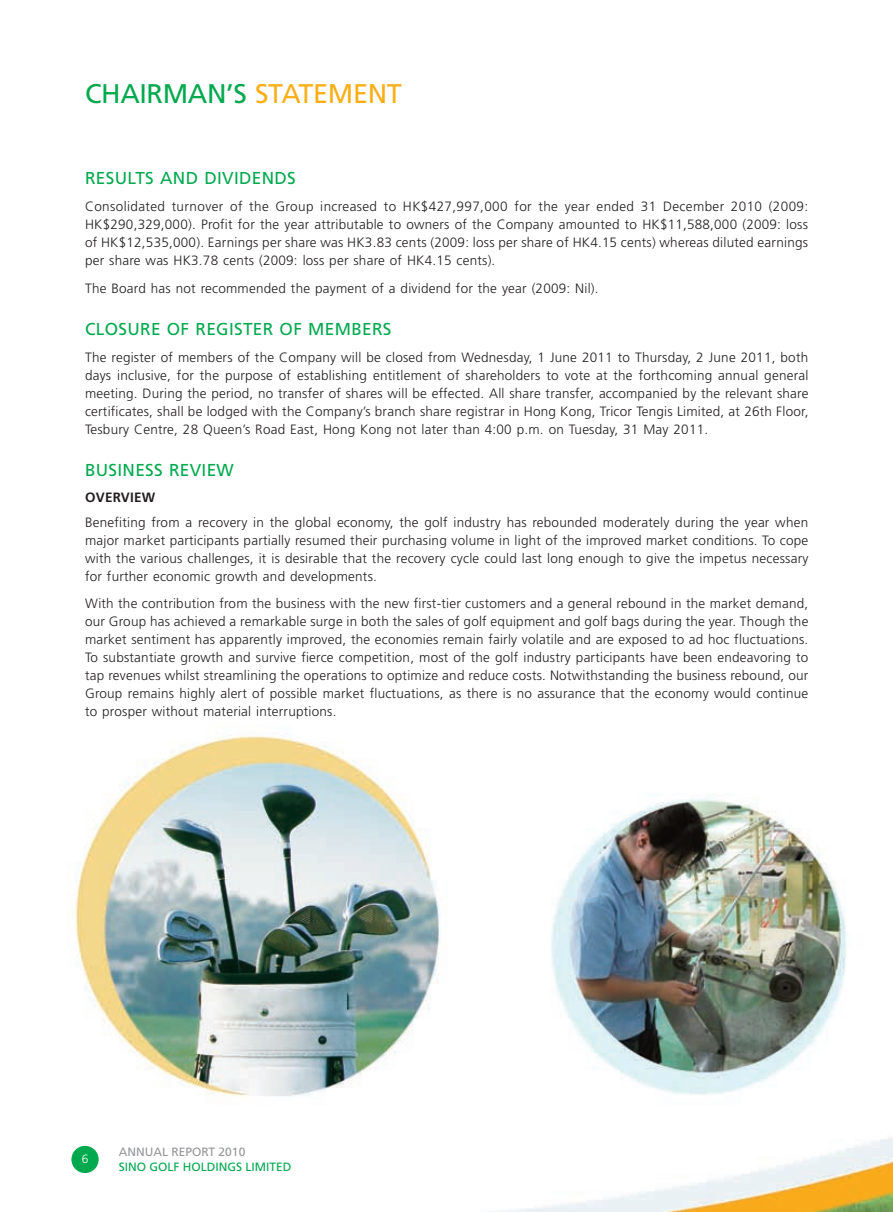
<style>
.page{position:relative;width:893px;height:1212px;background:#fff}
.page>*{position:absolute;margin:0;border:0;box-sizing:border-box;transform-origin:0 0}
.t1{font:27px "Frutiger LT Std";letter-spacing:-.015em;color:#00a94e}
.t2{font:17.25px "Frutiger LT Std";letter-spacing:.015em;color:#00a94e}
.t3{font:300 13.5px/18px "Frutiger LT Std";letter-spacing:.015em;color:#231f20;text-align:justify}
.t4{font:12px/15px "Frutiger LT Std";color:#939598}
.t5{font:12px "Frutiger LT Std";color:#00a94e}
.s1{color:#faaf18}
.s2{font-weight:700}
.s3{color:#00a94e}
</style>
<div class="page">
<img style="left:73px;top:733px;width:820px;height:479px">
<div style="left:71px;top:1146px;width:28px;height:27px;background:#00a94e;border-radius:50%"></div>
<p class="t1" style="left:85px;top:77px;width:318px">CHAIRMAN’S <span class="s1">STATEMENT</span></p>
<p class="t2" style="left:85px;top:168px;width:11px">RESULTS</p>
<p class="t2" style="left:160px;top:168px;width:136px">AND DIVIDENDS</p>
<p class="t3" style="left:85px;top:197px;width:725px">Consolidated turnover of the Group increased to HK$427,997,000 for the year ended 31 December 2010 (2009:<br>HK$290,329,000). Profit for the year attributable to owners of the Company amounted to HK$11,588,000 (2009: loss of HK$12,535,000). Earnings per share was HK3.83 cents (2009: loss per share of HK4.15 cents) whereas diluted earnings per share was HK3.78 cents (2009: loss per share of HK4.15 cents).</p>
<p class="t3" style="left:85px;top:280px;width:515px">The Board has not recommended the payment of a dividend for the year (2009: Nil).</p>
<p class="t2" style="left:85px;top:319px;width:23px">CLOSURE</p>
<p class="t2" style="left:167px;top:319px;width:72px">OF REGISTER</p>
<p class="t2" style="left:280px;top:319px;width:43px">OF MEM</p>
<p class="t2" style="left:351px;top:319px;width:21px">BERS</p>
<p class="t3" style="left:85px;top:348px;width:725px">The register of members of the Company will be closed from Wednesday, 1 June 2011 to Thursday, 2 June 2011, both days inclusive, for the purpose of establishing entitlement of shareholders to vote at the forthcoming annual general meeting. During the period, no transfer of shares will be effected. All share transfer, accompanied by the relevant share certificates, shall be lodged with the Company’s branch share registrar in Hong Kong, Tricor Tengis Limited, at 26th Floor, Tesbury Centre, 28 Queen’s Road East, Hong Kong not later than 4:00 p.m. on Tuesday, 31 May 2011.</p>
<p class="t2" style="left:85px;top:460px;width:22px">BUSINESS</p>
<p class="t2" style="left:169px;top:460px;width:66px">REVIEW</p>
<p class="t3" style="left:85px;top:486px;width:725px;line-height:24.5px"><span class="s2">OVERVIEW<br></span>Benefiting from a recovery in the global economy, the golf industry has rebounded moderately during the year when</p>
<p class="t3" style="left:85px;top:531px;width:725px">major market participants partially resumed their purchasing volume in light of the improved market conditions. To cope with the various challenges, it is desirable that the recovery cycle could last long enough to give the impetus necessary for further economic growth and developments.</p>
<p class="t3" style="left:85px;top:594px;width:725px">With the contribution from the business with the new first-tier customers and a general rebound in the market demand, our Group has achieved a remarkable surge in both the sales of golf equipment and golf bags during the year. Though the market sentiment has apparently improved, the economies remain fairly volatile and are exposed to ad hoc fluctuations.<br>To substantiate growth and survive fierce competition, most of the golf industry participants have been endeavoring to tap revenues whilst streamlining the operations to optimize and reduce costs. Notwithstanding the business rebound, our Group remains highly alert of possible market fluctuations, as there is no assurance that the economy would continue to prosper without material interruptions.</p>
<p class="t4" style="left:119px;top:1145px;width:128px">ANNUAL REPORT 2010<br><span class="s3">SINO</span></p>
<p class="t5" style="left:150px;top:1160px;width:42px">GOLF HOL</p>
<p class="t5" style="left:207px;top:1160px;width:46px">DINGS LIMITE</p>
<p class="t5" style="left:283px;top:1160px;width:10px">D</p>
</div>
